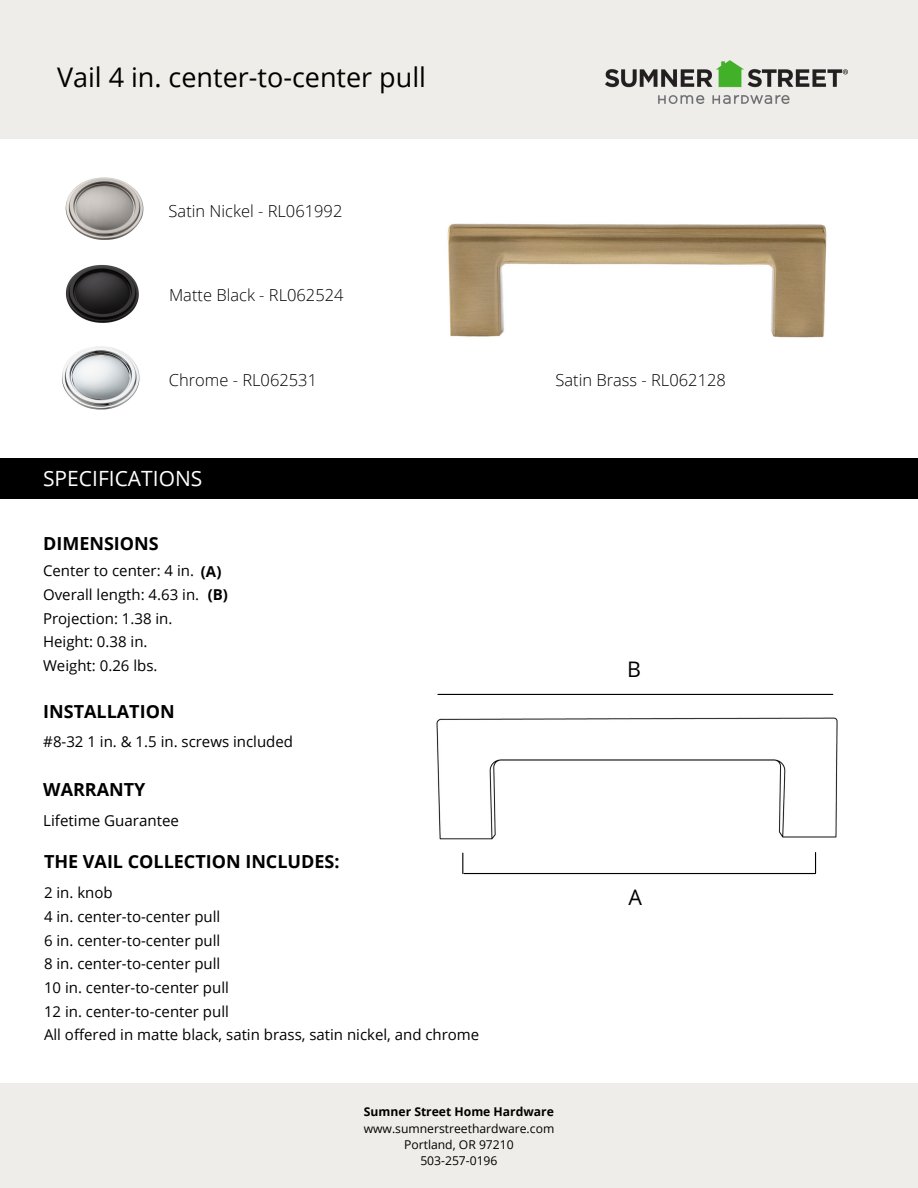
<style>
.page{position:relative;width:918px;height:1188px;background:#fff}
.page>*{position:absolute;margin:0;border:0;box-sizing:border-box;transform-origin:0 0}
.t1{font:27px "Open Sans";color:#000}
.t2{font:21.45px "Open Sans";color:#000}
.t3{font:21px "Open Sans";color:#fff}
.t4{font:700 18px "Open Sans";color:#000}
.t5{font:300 16.5px "Open Sans";color:#000}
.t6{font:15.15px "Open Sans";color:#000}
.t7{font:15px/23.7px "Open Sans";color:#000}
.t8{font:700 15px/23.7px "Open Sans";color:#000;text-align:center}
.t9{font:12.15px/16.2px "Open Sans";color:#000;text-align:center}
.t10{font:700 12.15px "Open Sans";color:#000}
</style>
<div class="page">
<img style="left:413px;top:138px;width:444px;height:200px">
<div style="left:0;top:0;width:918px;height:138px;background:#efede9"></div>
<img style="left:436px;top:693px;width:402px;height:182px">
<hr style="left:438px;top:694px;width:395px;height:1px;background:#000">
<div style="left:0;top:458px;width:918px;height:41px;background:#000"></div>
<img style="left:61px;top:166px;width:88px;height:88px;border-radius:50%">
<img style="left:57px;top:336px;width:88px;height:87px;border-radius:50%">
<img style="left:61px;top:254px;width:82px;height:82px;border-radius:50%">
<img style="left:605px;top:60px;width:242px;height:44px">
<hr style="left:464px;top:873px;width:351px;height:1px;background:#000">
<svg style="left:462px;top:853px;width:1px;height:21px"></svg>
<svg style="left:815px;top:853px;width:1px;height:20px"></svg>
<div style="left:0;top:1083px;width:918px;height:105px;background:#efede9"></div>
<h1 class="t1" style="left:57px;top:58px;width:370px">Vail 4 in. center-to-center pull</h1>
<p class="t5" style="left:169px;top:199px;width:175px">Satin Nickel - RL061992</p>
<p class="t5" style="left:169px;top:284px;width:176px">Matte Black - RL062524</p>
<p class="t5" style="left:169px;top:368px;width:150px">Chrome - RL062531</p>
<p class="t5" style="left:555px;top:368px;width:172px">Satin Brass - RL062128</p>
<h3 class="t3" style="left:43px;top:464px;width:161px">SPECIFICATIONS</h3>
<p class="t4" style="left:43px;top:530px;width:117px">DIMENSIONS</p>
<p class="t7" style="left:43px;top:559px;width:158px">Center to center: 4 in.<br>Overall length: 4.63 in.<br>Projection: 1.38 in.<br>Height: 0.38 in.<br>Weight: 0.26 lbs.</p>
<p class="t8" style="left:201px;top:559px;width:29px">(A) (B)</p>
<p class="t4" style="left:43px;top:699px;width:133px">INSTALLATION</p>
<p class="t7" style="left:43px;top:730px;width:251px">#8-32 1 in. &amp; 1.5 in. screws included</p>
<p class="t4" style="left:43px;top:777px;width:104px">WARRANTY</p>
<p class="t6" style="left:43px;top:810px;width:137px">Lifetime Guarantee</p>
<p class="t4" style="left:44px;top:849px;width:297px">THE VAIL COLLECTION INCLUDES:</p>
<p class="t7" style="left:44px;top:881px;width:437px">2 in. knob<br>4 in. center-to-center pull<br>6 in. center-to-center pull<br>8 in. center-to-center pull<br>10 in. center-to-center pull<br>12 in. center-to-center pull<br>All offered in matte black, satin brass, satin nickel, and chrome</p>
<p class="t10" style="left:364px;top:1103px;width:191px">Sumner Street Home Hardware</p>
<p class="t9" style="left:364px;top:1120px;width:192px">www.sumnerstreethardware.com<br>Portland, OR 97210<br>503-257-0196</p>
<h2 class="t2" style="left:627px;top:654px;width:15px">B</h2>
<h2 class="t2" style="left:628px;top:882px;width:15px">A</h2>
</div>
